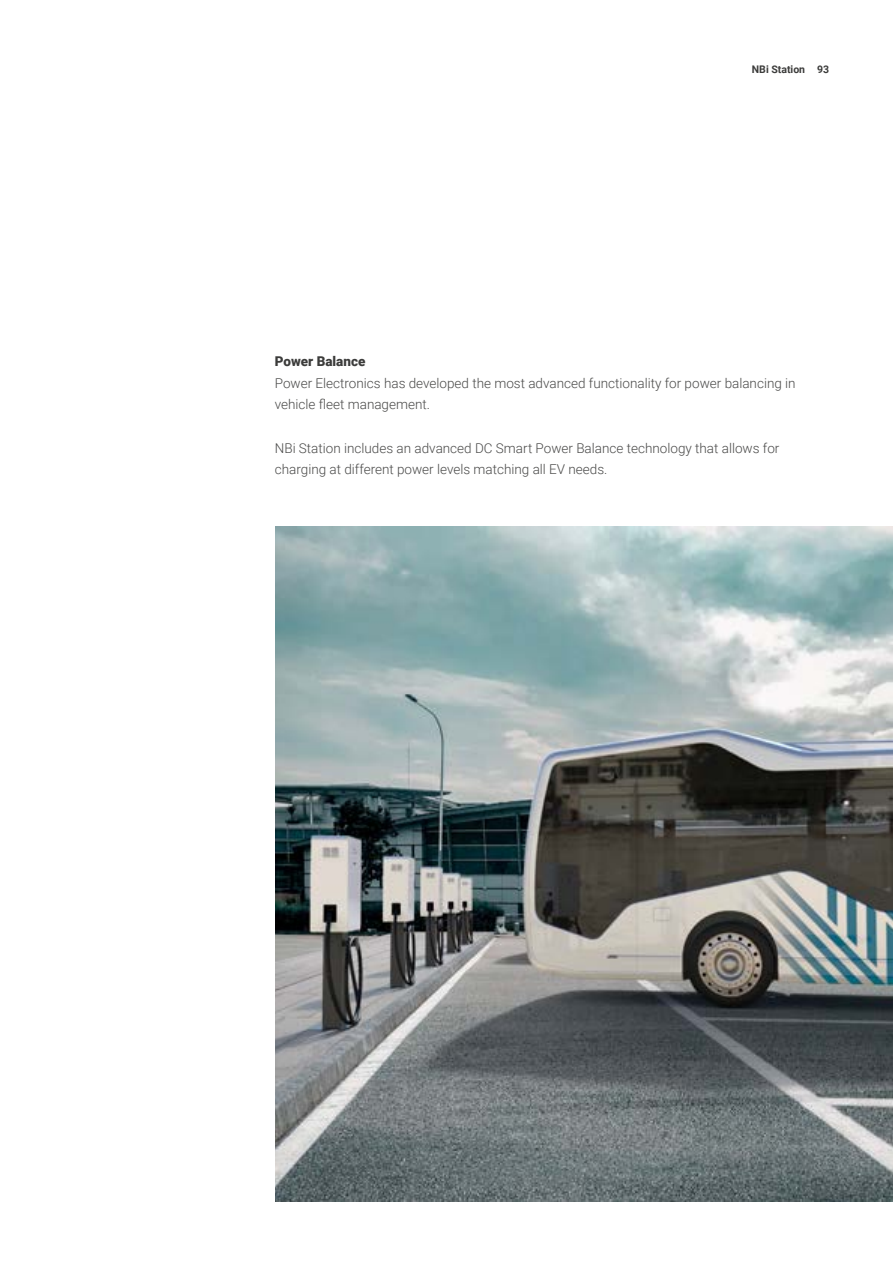
<style>
.page{position:relative;width:893px;height:1263px;background:#fff}
.page>*{position:absolute;margin:0;border:0;box-sizing:border-box;transform-origin:0 0}
.t1{font:300 13.5px/21.6px "Roboto";color:#4a4a49}
.t2{font:900 13.5px "Roboto";color:#3c3c3b}
.t3{font:700 10.5px "Roboto";color:#3c3c3b}
</style>
<div class="page">
<img style="left:276px;top:527px;width:617px;height:674px">
<p class="t3" style="left:752px;top:62px;width:55px">NBi Station</p>
<p class="t3" style="left:817px;top:62px;width:14px">93</p>
<p class="t2" style="left:275px;top:352px;width:92px">Power Balance</p>
<p class="t1" style="left:275px;top:372px;width:522px">Power Electronics has developed the most advanced functionality for power balancing in vehicle fleet management.</p>
<p class="t1" style="left:275px;top:436px;width:506px">NBi Station includes an advanced DC Smart Power Balance technology that allows for charging at different power levels matching all EV needs.</p>
</div>
